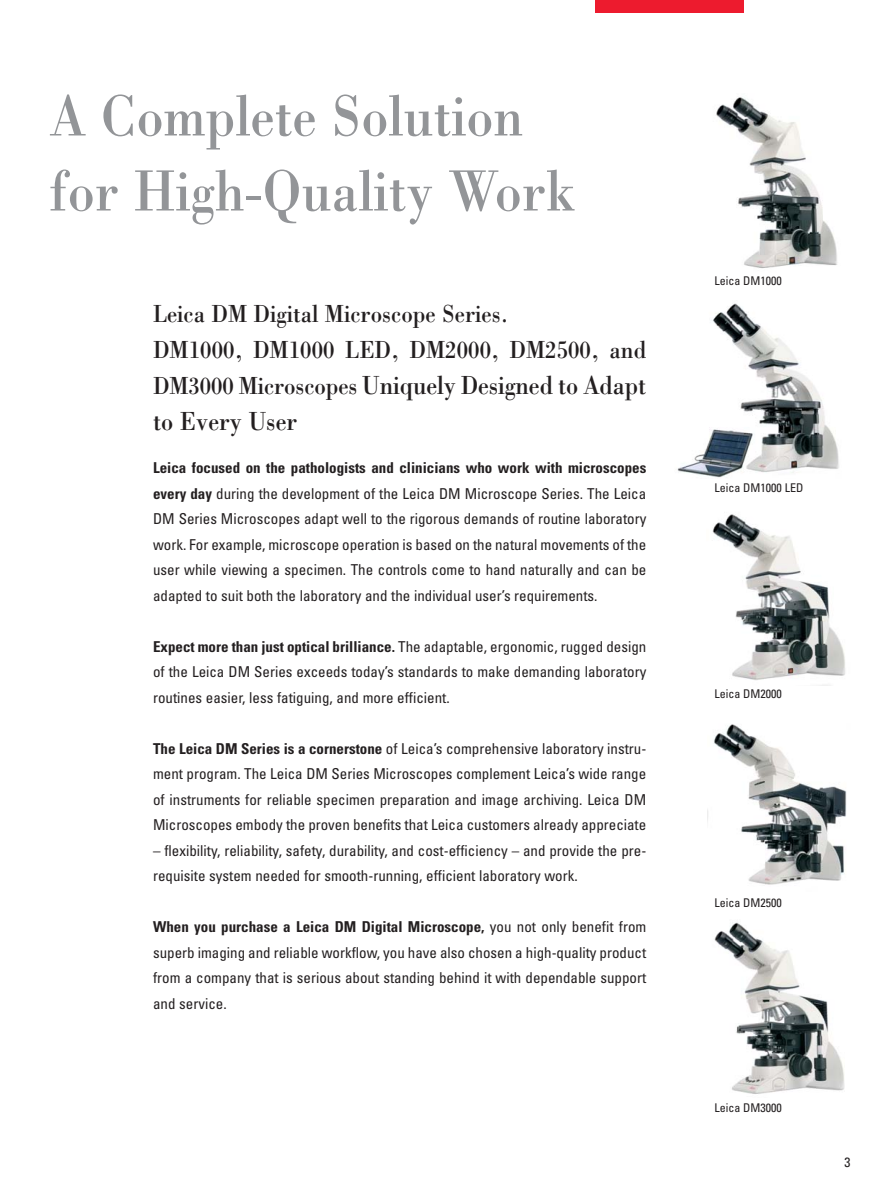
<style>
.page{position:relative;width:893px;height:1191px;background:#fff}
.page>*{position:absolute;margin:0;border:0;box-sizing:border-box;transform-origin:0 0}
.t1{font:60px/75px "Leicana";color:#939598}
.t2{font:27px/36px "Leicana";letter-spacing:-.005em;color:#231f20}
.t3{font:25.5px/36px "Leicana";color:#231f20}
.t4{font:condensed 15px/25.5px "Univers";color:#231f20;text-align:justify}
.t5{font:condensed 13.5px "Univers";color:#231f20}
.t6{font:condensed 12px "Univers";color:#231f20}
.s1{font-size:25.5px}
.s2{font-weight:700}
</style>
<div class="page">
<div style="left:595px;top:0;width:149px;height:13px;background:#ed1b2e"></div>
<img style="left:677px;top:303px;width:162px;height:175px">
<img style="left:716px;top:97px;width:121px;height:171px">
<img style="left:712px;top:514px;width:133px;height:166px">
<img style="left:707px;top:724px;width:140px;height:161px">
<img style="left:714px;top:922px;width:131px;height:172px">
<h1 class="t1" style="left:50px;top:84px;width:527px">A Complete Solution for High-Quality Work</h1>
<h3 class="t3" style="left:153px;top:298px;width:495px">Leica DM Digital Microscope Series.<br>DM1000, DM1000 LED, DM2000, DM2500, and</h3>
<h2 class="t2" style="left:153px;top:370px;width:495px"><span class="s1">DM3000 Microscopes</span> Uniquely Designed to Adapt to Every User</h2>
<p class="t4" style="left:153px;top:456px;width:495px"><span class="s2">Leica focused on the pathologists and clinicians who work with microscopes every day</span> during the development of the Leica DM Microscope Series. The Leica DM Series Microscopes adapt well to the rigorous demands of routine laboratory work. For example, microscope operation is based on the natural movements of the user while viewing a specimen. The controls come to hand naturally and can be adapted to suit both the laboratory and the individual user’s requirements.</p>
<p class="t4" style="left:153px;top:635px;width:495px"><span class="s2">Expect more than just optical brilliance.</span> The adaptable, ergonomic, rugged design of the Leica DM Series exceeds today’s standards to make demanding laboratory routines easier, less fatiguing, and more efficient.</p>
<p class="t4" style="left:153px;top:737px;width:495px"><span class="s2">The Leica DM Series is a cornerstone</span> of Leica’s comprehensive laboratory instru&shy;ment program. The Leica DM Series Microscopes complement Leica’s wide range of instruments for reliable specimen preparation and image archiving. Leica DM Microscopes embody the proven benefits that Leica customers already appreciate</p>
<p class="t4" style="left:153px;top:839px;width:495px">– flexibility, reliability, safety, durability, and cost-efficiency – and provide the pre&shy;requisite system needed for smooth-running, efficient laboratory work.</p>
<p class="t4" style="left:153px;top:915px;width:495px"><span class="s2">When you purchase a Leica DM Digital Microscope,</span> you not only benefit from superb imaging and reliable workflow, you have also chosen a high-quality pro duct from a company that is serious about standing behind it with dependable support and service.</p>
<p class="t6" style="left:714px;top:276px;width:69px">Leica DM1000</p>
<p class="t6" style="left:714px;top:483px;width:91px">Leica DM1000 LED</p>
<p class="t6" style="left:714px;top:689px;width:69px">Leica DM2000</p>
<p class="t6" style="left:714px;top:898px;width:69px">Leica DM2500</p>
<p class="t6" style="left:714px;top:1103px;width:69px">Leica DM3000</p>
<p class="t5" style="left:844px;top:1157px;width:7px">3</p>
</div>
